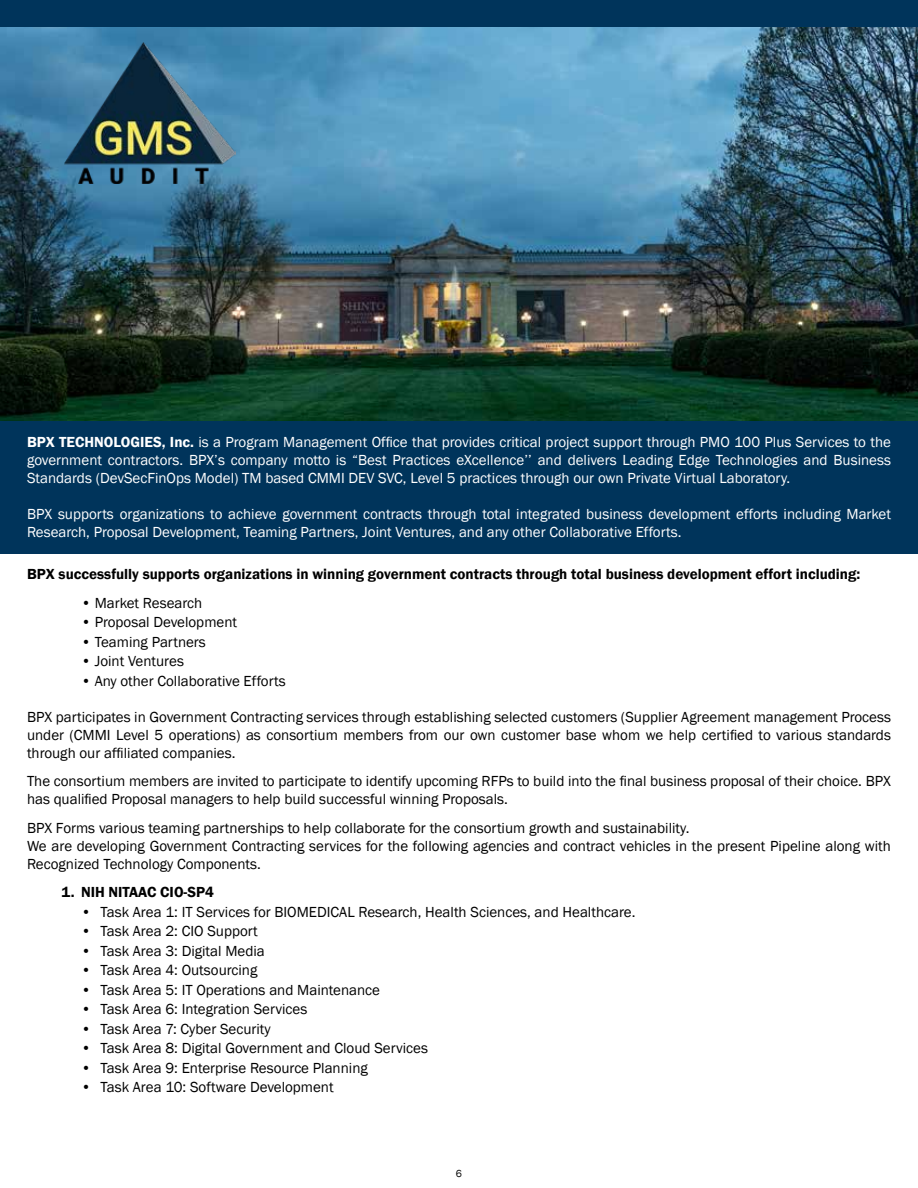
<style>
.page{position:relative;width:918px;height:1188px;background:#fff}
.page>*{position:absolute;margin:0;border:0;box-sizing:border-box;transform-origin:0 0}
.t1{font:15px/18px "Franklin Gothic";color:#000}
.t2{font:15px/18px "Franklin Gothic";color:#fff;text-align:justify}
.t3{font:600 15px "Franklin Gothic";color:#000}
.t4{font:10.5px "Franklin Gothic";color:#000}
.s1{font-weight:600}
</style>
<div class="page">
<img style="left:0;top:27px;width:918px;height:394px">
<div style="left:0;top:0;width:918px;height:27px;background:#00345b"></div>
<div style="left:0;top:421px;width:918px;height:133px;background:#00345b"></div>
<img style="left:65px;top:43px;width:171px;height:141px">
<p class="t2" style="left:27px;top:433px;width:866px"><span class="s1">BPX TECHNOLOGIES, Inc.</span> is a Program Management Office that provides critical project support through PMO 100 Plus Services to the government contractors. BPX’s company motto is “Best Practices eXcellence’’ and delivers Leading Edge Technologies and Business Standards (DevSecFinOps Model) TM based CMMI DEV SVC, Level 5 practices through our own Private Virtual Laboratory.</p>
<p class="t2" style="left:27px;top:505px;width:866px">BPX supports organizations to achieve government contracts through total integrated business development efforts including Market<br>Research, Proposal Development, Teaming Partners, Joint Ventures, and any other Collaborative Efforts.</p>
<p class="t3" style="left:27px;top:565px;width:835px">BPX successfully supports organizations in winning government contracts through total business development effort including:</p>
<p class="t1" style="left:81px;top:594px;width:123px">• Market Research</p>
<p class="t1" style="left:81px;top:613px;width:158px">• Proposal Development</p>
<p class="t1" style="left:81px;top:633px;width:126px">• Teaming Partners</p>
<p class="t1" style="left:81px;top:652px;width:104px">• Joint Ventures</p>
<p class="t1" style="left:81px;top:672px;width:206px">• Any other Collaborative Efforts</p>
<p class="t1" style="left:27px;top:708px;width:866px;text-align:justify">BPX participates in Government Contracting services through establishing selected customers (Supplier Agreement management Process under (CMMI Level 5 operations) as consortium members from our own customer base whom we help certified to various standards through our affiliated companies.</p>
<p class="t1" style="left:27px;top:772px;width:865px">The consortium members are invited to participate to identify upcoming RFPs to build into the final business proposal of their choice. BPX has qualified Proposal managers to help build successful winning Proposals.</p>
<p class="t1" style="left:27px;top:819px;width:865px">BPX Forms various teaming partnerships to help collaborate for the consortium growth and sustainability.<br>We are developing Government Contracting services for the following agencies and contract vehicles in the present Pipeline along with<br>Recognized Technology Components.</p>
<p class="t3" style="left:62px;top:883px;width:154px">1. NIH NITAAC CIO-SP4</p>
<p class="t1" style="left:81px;top:903px;width:556px">• Task Area 1: IT Services for BIOMEDICAL Research, Health Sciences, and Healthcare.</p>
<p class="t1" style="left:81px;top:922px;width:178px">• Task Area 2: CIO Support</p>
<p class="t1" style="left:81px;top:942px;width:185px">• Task Area 3: Digital Media</p>
<p class="t1" style="left:81px;top:961px;width:178px">• Task Area 4: Outsourcing</p>
<p class="t1" style="left:81px;top:981px;width:301px">• Task Area 5: IT Operations and Maintenance</p>
<p class="t1" style="left:81px;top:1000px;width:228px">• Task Area 6: Integration Services</p>
<p class="t1" style="left:81px;top:1020px;width:191px">• Task Area 7: Cyber Security</p>
<p class="t1" style="left:81px;top:1039px;width:348px">• Task Area 8: Digital Government and Cloud Services</p>
<p class="t1" style="left:81px;top:1059px;width:288px">• Task Area 9: Enterprise Resource Planning</p>
<p class="t1" style="left:81px;top:1078px;width:254px">• Task Area 10: Software Development</p>
<p class="t4" style="left:456px;top:1167px;width:8px">6</p>
</div>
